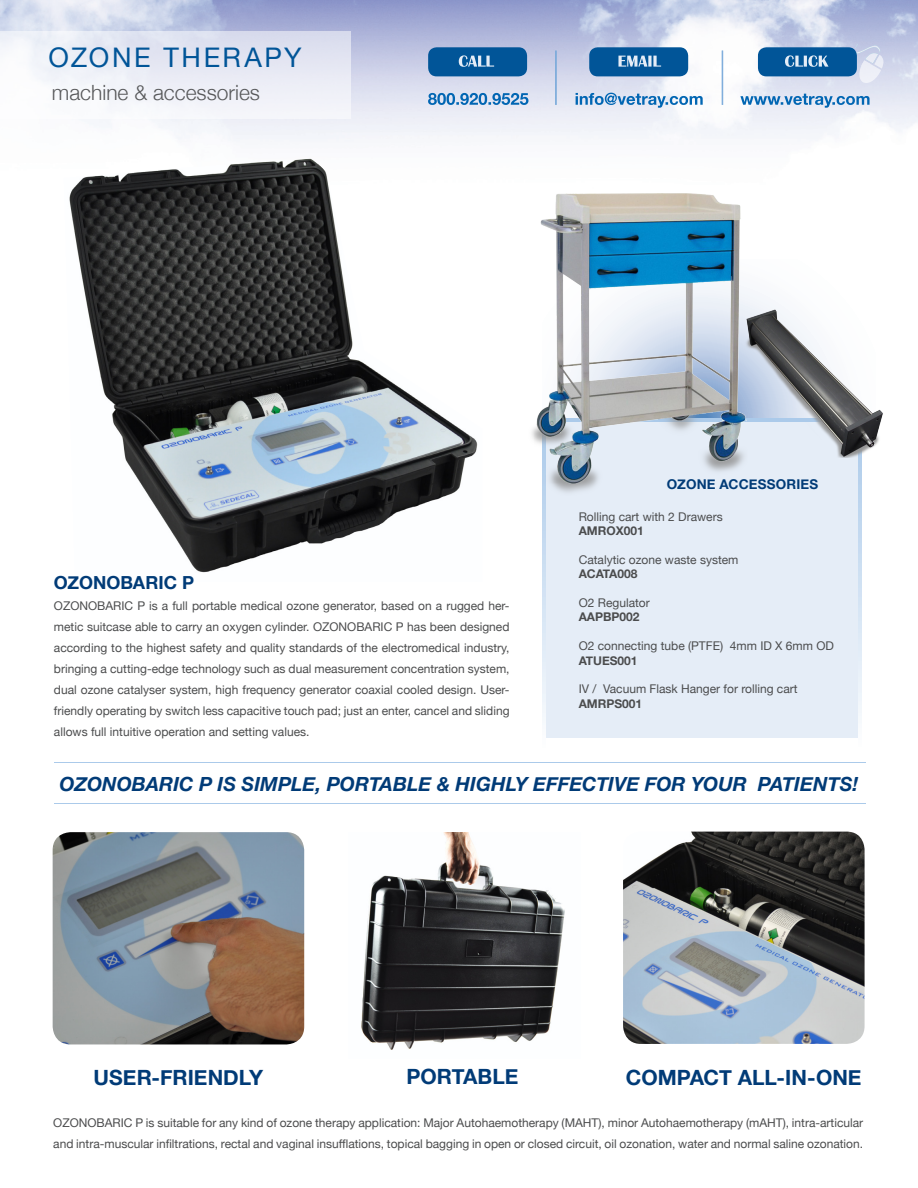
<style>
.page{position:relative;width:918px;height:1188px;background:#fff}
.page>*{position:absolute;margin:0;border:0;box-sizing:border-box;transform-origin:0 0}
.t1{font:27px "Helvetica Neue";letter-spacing:.095em;color:#015598}
.t2{font:700 21px "Helvetica Neue";color:#013b77}
.t3{font:300 21px "Helvetica Neue";color:#57585a}
.t4{font:italic 700 19.5px "Helvetica Neue";color:#013b77}
.t5{font:700 18px "Helvetica Neue";color:#013b77}
.t6{font:700 13.5px "Helvetica Neue";letter-spacing:.015em;color:#013b77}
.t7{font:12px/21px "Helvetica Neue";color:#4b4c4d;text-align:justify}
.t8{font:700 12px "Helvetica Neue";color:#4b4c4d}
</style>
<div class="page">
<img style="left:0;top:0;width:918px;height:159px">
<img style="left:69px;top:159px;width:409px;height:414px">
<hr style="left:54px;top:762px;width:812px;height:1px;background:#abcaea">
<hr style="left:54px;top:803px;width:812px;height:1px;background:#abcaea">
<svg style="left:1px;top:32px;width:350px;height:87px;fill:#eef0f7"></svg>
<img style="left:53px;top:832px;width:251px;height:212px">
<img style="left:361px;top:832px;width:204px;height:218px">
<img style="left:623px;top:832px;width:242px;height:212px">
<svg style="left:854px;top:43px;width:31px;height:42px"></svg>
<div style="left:428px;top:47px;width:99px;height:29px;background:#015598;border-radius:9px"></div>
<div style="left:589px;top:47px;width:99px;height:29px;background:#015598;border-radius:9px"></div>
<div style="left:758px;top:47px;width:99px;height:29px;background:#015598;border-radius:9px"></div>
<hr style="left:556px;top:51px;width:1px;height:54px;background:#78a9da">
<hr style="left:555px;top:51px;width:1px;height:54px;background:#78a9da">
<hr style="left:722px;top:51px;width:1px;height:54px;background:#78a9da">
<svg style="left:428px;top:93px;width:442px;height:15px"></svg>
<svg style="left:459px;top:55px;width:370px;height:12px"></svg>
<div style="left:542px;top:419px;width:318px;height:319px;background:#e5edf7"></div>
<svg style="left:542px;top:495px;width:4px;height:243px"></svg>
<svg style="left:858px;top:457px;width:4px;height:281px"></svg>
<img style="left:532px;top:193px;width:222px;height:302px">
<img style="left:741px;top:307px;width:142px;height:150px">
<p class="t1" style="left:48px;top:35px;width:255px">OZONE THERAPY</p>
<p class="t3" style="left:52px;top:75px;width:210px">machine &amp; accessories</p>
<p class="t5" style="left:54px;top:567px;width:142px">OZONOBARIC P</p>
<p class="t7" style="left:54px;top:595px;width:457px">OZONOBARIC P is a full portable medical ozone generator, based on a rugged her&shy;metic suitcase able to carry an oxygen cylinder. OZONOBARIC P has been designed according to the highest safety and quality standards of the electromedical industry, bringing a cutting-edge technology such as dual measurement concentration system, dual ozone catalyser system, high frequency generator coaxial cooled design. User&shy;friendly operating by switch less capacitive touch pad; just an enter, cancel and sliding allows full intuitive operation and setting values.</p>
<p class="t6" style="left:667px;top:472px;width:153px">OZONE ACCESSORIES</p>
<p class="t7" style="left:579px;top:505px;width:145px">Rolling cart with 2 Drawers</p>
<p class="t8" style="left:579px;top:520px;width:67px">AMROX001</p>
<p class="t7" style="left:579px;top:548px;width:161px">Catalytic ozone waste system</p>
<p class="t8" style="left:579px;top:563px;width:60px">ACATA008</p>
<p class="t7" style="left:579px;top:591px;width:73px">O2 Regulator</p>
<p class="t8" style="left:579px;top:606px;width:62px">AAPBP002</p>
<p class="t7" style="left:579px;top:635px;width:257px">O2 connecting tube (PTFE) 4mm ID X 6mm OD</p>
<p class="t8" style="left:579px;top:649px;width:60px">ATUES001</p>
<p class="t7" style="left:579px;top:678px;width:220px">IV / Vacuum Flask Hanger for rolling cart</p>
<p class="t8" style="left:579px;top:693px;width:65px">AMRPS001</p>
<p class="t4" style="left:60px;top:769px;width:800px">OZONOBARIC P IS SIMPLE, PORTABLE &amp; HIGHLY EFFECTIVE FOR YOUR PATIENTS!</p>
<p class="t2" style="left:94px;top:1059px;width:171px">USER-FRIENDLY</p>
<p class="t2" style="left:406px;top:1058px;width:113px">PORTABLE</p>
<p class="t2" style="left:626px;top:1059px;width:237px">COMPACT ALL-IN-ONE</p>
<p class="t7" style="left:53px;top:1111px;width:812px">OZONOBARIC P is suitable for any kind of ozone therapy application: Major Autohaemotherapy (MAHT), minor Autohaemotherapy (mAHT), intra-articular and intra-muscular infiltrations, rectal and vaginal insufflations, topical bagging in open or closed circuit, oil ozonation, water and normal saline ozonation.</p>
</div>
